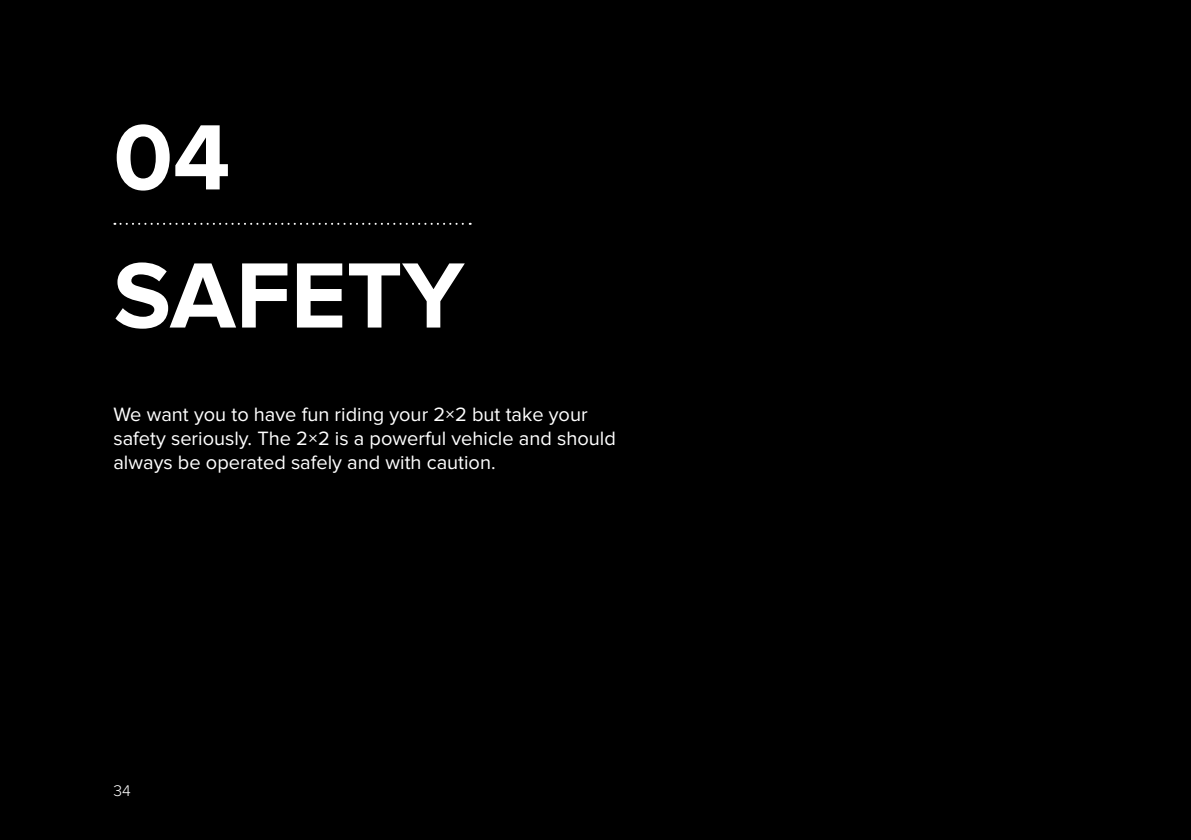
<style>
.page{position:relative;width:1191px;height:840px;background:#fff}
.page>*{position:absolute;margin:0;border:0;box-sizing:border-box;transform-origin:0 0}
.t1{font:700 96px/138px "Proxima Nova";color:#fff}
.t2{font:20px/24px "Proxima Nova";color:#fff}
.t3{font:300 16px "Proxima Nova";color:#fff}
</style>
<div class="page">
<div style="left:0;top:0;width:1191px;height:839px;background:#000"></div>
<svg style="left:114px;top:223px;width:357px;height:2px"></svg>
<h1 class="t1" style="left:113px;top:90px;width:352px">04<br>SAFETY</h1>
<p class="t2" style="left:113px;top:402px;width:504px">We want you to have fun riding your 2×2 but take your safety seriously. The 2×2 is a powerful vehicle and should always be operated safely and with caution.</p>
<p class="t3" style="left:113px;top:780px;width:19px">34</p>
</div>
